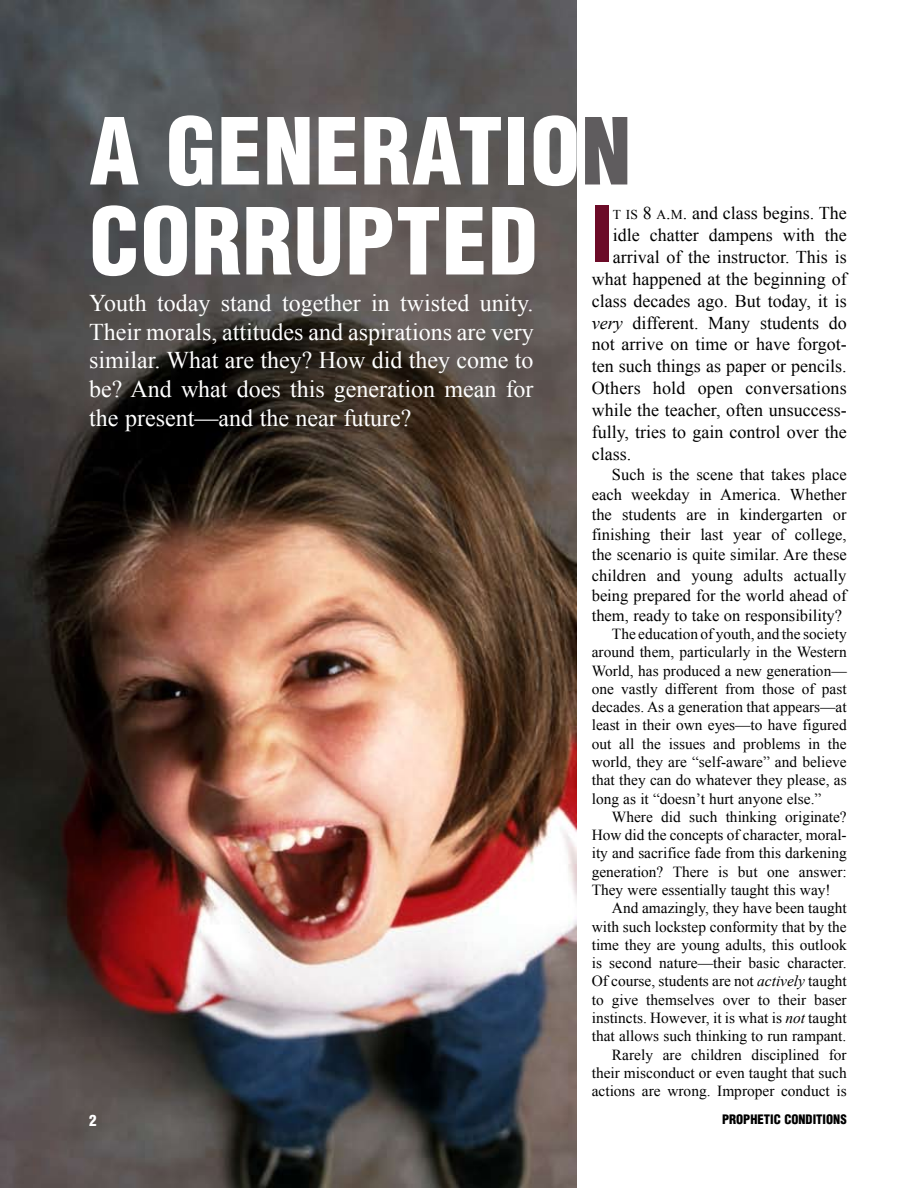
<style>
.page{position:relative;width:918px;height:1188px;background:#fff}
.page>*{position:absolute;margin:0;border:0;box-sizing:border-box;transform-origin:0 0}
.t1{font:900 condensed 90px/90px "Helvetica";letter-spacing:.01em;color:#fff}
.t2{font:900 condensed 75.6px "Helvetica";color:#6c0b28}
.t3{font:24px/28.8px "Times New Roman";color:#fff;text-align:justify}
.t4{font:18px "Times New Roman";color:#000}
.t5{font:16.5px/20.1px "Times New Roman";color:#000;text-align:justify}
.t6{font:15.3px/18.3px "Times New Roman";color:#000;text-align:justify}
.t7{font:900 condensed 15px "Helvetica";color:#fff}
.t8{font:900 condensed 12.75px "Helvetica";color:#000}
.s1{color:#5f5c5e}
.s2{font-size:13.5px}
.s3{font-style:italic}
</style>
<div class="page">
<img style="left:0;top:0;width:576px;height:1188px">
<h1 class="t1" style="left:89px;top:106px;width:543px;text-indent:415px">IO<span class="s1">N<br></span>CORRUPTED</h1>
<h3 class="t3" style="left:89px;top:288px;width:446px">Youth today stand together in twisted unity.<br>Their morals, attitudes and aspirations are very similar. What are they? How did they come to be? And what does this generation mean for the present—and the near future?</h3>
<h1 class="t1" style="left:89px;top:106px;width:272px">A GENERAT</h1>
<h2 class="t2" style="left:592px;top:187px;width:23px">I</h2>
<p class="t4" style="left:613px;top:201px;width:235px"><span class="s2">t is</span> 8 <span class="s2">a</span>.<span class="s2">m</span>. and class begins. The</p>
<p class="t4" style="left:613px;top:223px;width:235px">idle chatter dampens with the</p>
<p class="t4" style="left:613px;top:245px;width:235px">arrival of the instructor. This is</p>
<p class="t4" style="left:592px;top:267px;width:257px">what happened at the beginning of</p>
<p class="t4" style="left:592px;top:289px;width:256px">class decades ago. But today, it is</p>
<p class="t4" style="left:592px;top:310px;width:257px"><span class="s3">very</span> different. Many students do</p>
<p class="t4" style="left:592px;top:332px;width:256px">not arrive on time or have forgot-</p>
<p class="t4" style="left:592px;top:354px;width:257px">ten such things as paper or pencils.</p>
<p class="t4" style="left:592px;top:376px;width:257px">Others hold open conversations</p>
<p class="t4" style="left:592px;top:398px;width:256px">while the teacher, often unsuccess-</p>
<p class="t4" style="left:592px;top:420px;width:257px">fully, tries to gain control over the</p>
<p class="t4" style="left:592px;top:442px;width:41px">class.</p>
<p class="t5" style="left:592px;top:464px;width:257px;text-indent:20px">Such is the scene that takes place each weekday in America. Whether the students are in kindergarten or finishing their last year of college, the scenario is quite similar. Are these children and young adults actually being prepared for the world ahead of them, ready to take on responsibility?</p>
<p class="t6" style="left:592px;top:625px;width:257px;text-indent:20px">The education of youth, and the society around them, particularly in the Western World, has produced a new generation— one vastly different from those of past decades. As a generation that appears—at least in their own eyes—to have figured out all the issues and problems in the world, they are “self-aware” and believe that they can do whatever they please, as long as it “doesn’t hurt anyone else.”</p>
<p class="t6" style="left:592px;top:807px;width:257px;text-indent:20px">Where did such thinking originate?<br>How did the concepts of character, moral&shy;ity and sacrifice fade from this darkening generation? There is but one answer:<br>They were essentially taught this way!</p>
<p class="t6" style="left:592px;top:899px;width:257px;text-align:right">And amazingly, they have been taught with such lockstep conformity that by the time they are young adults, this outlook is second nature—their basic character.<br>Of course, students are not <span class="s3">actively</span> taught to give themselves over to their baser instincts. However, it is what is <span class="s3">not</span> taught that allows such thinking to run rampant.<br>Rarely are children disciplined for their misconduct or even taught that such actions are wrong. Improper conduct is</p>
<p class="t7" style="left:89px;top:1111px;width:9px">2</p>
<p class="t8" style="left:722px;top:1112px;width:126px">PROPHETIC CONDITIONS</p>
</div>
